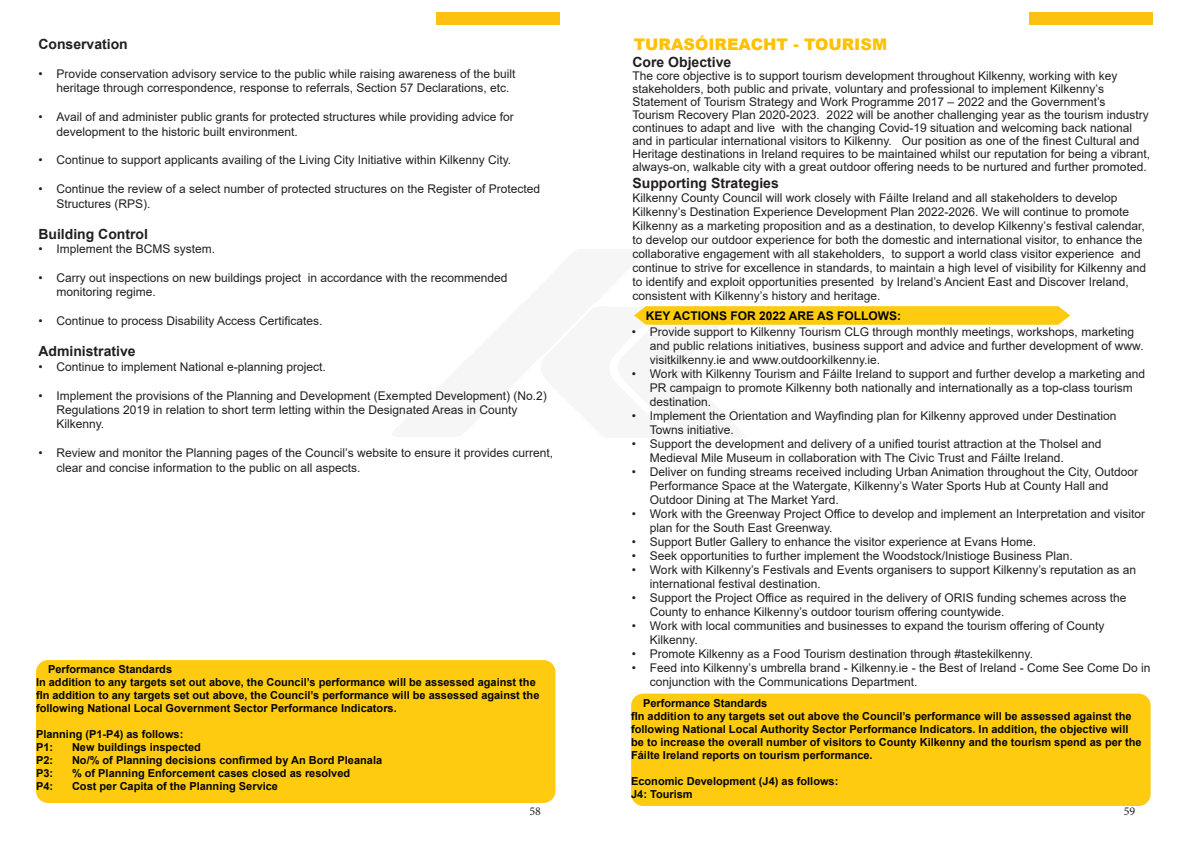
<style>
.page{position:relative;width:1191px;height:842px;background:#fff}
.page>*{position:absolute;margin:0;border:0;box-sizing:border-box;transform-origin:0 0}
.t1{font:900 16px "Arial";color:#ffc100}
.t2{font:700 14px "Arial";color:#231f20}
.t3{font:12px/14px "Arial";color:#231f20}
.t4{font:700 12px "Arial";color:#040503}
.t5{font:12px "Minion Pro";color:#231f20}
.t6{font:700 11px/13px "Arial";color:#040503}
</style>
<div class="page">
<div style="left:436px;top:12px;width:123px;height:13px;background:#fdc111"></div>
<div style="left:1028px;top:12px;width:124px;height:13px;background:#fdc111"></div>
<div style="left:36px;top:660px;width:519px;height:143px;background:#fecb10;border-radius:12px"></div>
<svg style="left:634px;top:306px;width:436px;height:19px;background:#fdcd1a"></svg>
<div style="left:631px;top:694px;width:519px;height:112px;background:#fecb10;border-radius:12px"></div>
<p class="t2" style="left:38px;top:34px;width:91px">Conservation</p>
<p class="t3" style="left:56px;top:67px;width:460px;line-height:14.4px;text-indent:-18px">• Provide conservation advisory service to the public while raising awareness of the built heritage through correspondence, response to referrals, Section 57 Declarations, etc.</p>
<p class="t3" style="left:56px;top:110px;width:459px;line-height:14.4px;text-indent:-18px">• Avail of and administer public grants for protected structures while providing advice for development to the historic built environment.</p>
<p class="t3" style="left:38px;top:153px;width:474px">• Continue to support applicants availing of the Living City Initiative within Kilkenny City.</p>
<p class="t3" style="left:56px;top:182px;width:485px;line-height:14.4px;text-indent:-18px">• Continue the review of a select number of protected structures on the Register of Protected<br>Structures (RPS).</p>
<p class="t2" style="left:38px;top:224px;width:111px">Building Control</p>
<p class="t3" style="left:38px;top:242px;width:178px">• Implement the BCMS system.</p>
<p class="t3" style="left:56px;top:271px;width:452px;line-height:14.4px;text-indent:-18px">• Carry out inspections on new buildings project in accordance with the recommended monitoring regime.</p>
<p class="t3" style="left:38px;top:314px;width:286px">• Continue to process Disability Access Certificates.</p>
<p class="t2" style="left:38px;top:342px;width:99px">Administrative</p>
<p class="t3" style="left:38px;top:360px;width:289px">• Continue to implement National e-planning project.</p>
<p class="t3" style="left:56px;top:388px;width:492px;line-height:14.4px;text-indent:-18px">• Implement the provisions of the Planning and Development (Exempted Development) (No.2)<br>Regulations 2019 in relation to short term letting within the Designated Areas in County<br>Kilkenny.</p>
<p class="t3" style="left:56px;top:446px;width:498px;line-height:14.4px;text-indent:-18px">• Review and monitor the Planning pages of the Council’s website to ensure it provides current, clear and concise information to the public on all aspects.</p>
<p class="t6" style="left:36px;top:663px;width:505px;text-indent:12px">Performance Standards<br>In addition to any targets set out above, the Council’s performance will be assessed against the fIn addition to any targets set out above, the Council’s performance will be assessed against the following National Local Government Sector Performance Indicators.</p>
<p class="t6" style="left:36px;top:728px;width:149px">Planning (P1-P4) as follows:<br>P1:</p>
<p class="t6" style="left:72px;top:741px;width:130px">New buildings inspected</p>
<p class="t6" style="left:36px;top:754px;width:19px">P2:</p>
<p class="t6" style="left:72px;top:754px;width:312px">No/% of Planning decisions confirmed by An Bord Pleanala</p>
<p class="t6" style="left:36px;top:767px;width:19px">P3:</p>
<p class="t6" style="left:72px;top:767px;width:280px">% of Planning Enforcement cases closed as resolved</p>
<p class="t6" style="left:36px;top:780px;width:19px">P4:</p>
<p class="t6" style="left:72px;top:780px;width:207px">Cost per Capita of the Planning Service</p>
<h1 class="t1" style="left:633px;top:33px;width:255px">TURASÓIREACHT - TOURISM</h1>
<p class="t2" style="left:632px;top:52px;width:100px">Core Objective</p>
<p class="t3" style="left:632px;top:69px;width:519px;line-height:13px">The core objective is to support tourism development throughout Kilkenny, working with key stakeholders, both public and private, voluntary and professional to implement Kilkenny’s Statement of Tourism Strategy and Work Programme 2017 – 2022 and the Government’s Tourism Recovery Plan 2020-2023. 2022 will be another challenging year as the tourism industry continues to adapt and live with the changing Covid-19 situation and welcoming back national and in particular international visitors to Kilkenny. Our position as one of the finest Cultural and Heritage destinations in Ireland requires to be maintained whilst our reputation for being a vibrant, always-on, walkable city with a great outdoor offering needs to be nurtured and further promoted.</p>
<p class="t2" style="left:632px;top:173px;width:148px">Supporting Strategies</p>
<p class="t3" style="left:632px;top:190px;width:515px">Kilkenny County Council will work closely with Fáilte Ireland and all stakeholders to develop Kilkenny’s Destination Experience Development Plan 2022-2026. We will continue to promote Kilkenny as a marketing proposition and as a destination, to develop Kilkenny’s festival calendar, to develop our outdoor experience for both the domestic and international visitor, to enhance the collaborative engagement with all stakeholders, to support a world class visitor experience and continue to strive for excellence in standards, to maintain a high level of visibility for Kilkenny and to identify and exploit opportunities presented by Ireland’s Ancient East and Discover Ireland, consistent with Kilkenny’s history and heritage.</p>
<p class="t4" style="left:646px;top:307px;width:257px">KEY ACTIONS FOR 2022 ARE AS FOLLOWS:</p>
<p class="t3" style="left:650px;top:325px;width:495px;text-indent:-18px">• Provide support to Kilkenny Tourism CLG through monthly meetings, workshops, marketing and public relations initiatives, business support and advice and further development of www. visitkilkenny.ie and www.outdoorkilkenny.ie.</p>
<p class="t3" style="left:650px;top:367px;width:497px;text-indent:-18px">• Work with Kilkenny Tourism and Fáilte Ireland to support and further develop a marketing and<br>PR campaign to promote Kilkenny both nationally and internationally as a top-class tourism destination.</p>
<p class="t3" style="left:650px;top:409px;width:468px;text-indent:-18px">• Implement the Orientation and Wayfinding plan for Kilkenny approved under Destination<br>Towns initiative.</p>
<p class="t3" style="left:650px;top:437px;width:453px;text-indent:-18px">• Support the development and delivery of a unified tourist attraction at the Tholsel and<br>Medieval Mile Museum in collaboration with The Civic Trust and Fáilte Ireland.</p>
<p class="t3" style="left:650px;top:465px;width:490px;text-indent:-18px">• Deliver on funding streams received including Urban Animation throughout the City, Outdoor<br>Performance Space at the Watergate, Kilkenny’s Water Sports Hub at County Hall and<br>Outdoor Dining at The Market Yard.</p>
<p class="t3" style="left:650px;top:507px;width:497px;text-indent:-18px">• Work with the Greenway Project Office to develop and implement an Interpretation and visitor plan for the South East Greenway.</p>
<p class="t3" style="left:632px;top:535px;width:406px">• Support Butler Gallery to enhance the visitor experience at Evans Home.</p>
<p class="t3" style="left:632px;top:549px;width:442px">• Seek opportunities to further implement the Woodstock/Inistioge Business Plan.</p>
<p class="t3" style="left:650px;top:563px;width:488px;text-indent:-18px">• Work with Kilkenny’s Festivals and Events organisers to support Kilkenny’s reputation as an international festival destination.</p>
<p class="t3" style="left:650px;top:591px;width:478px;text-indent:-18px">• Support the Project Office as required in the delivery of ORIS funding schemes across the<br>County to enhance Kilkenny’s outdoor tourism offering countywide.</p>
<p class="t3" style="left:650px;top:619px;width:456px;text-indent:-18px">• Work with local communities and businesses to expand the tourism offering of County<br>Kilkenny.</p>
<p class="t3" style="left:632px;top:647px;width:403px">• Promote Kilkenny as a Food Tourism destination through #tastekilkenny.</p>
<p class="t3" style="left:650px;top:661px;width:502px;text-indent:-18px">• Feed into Kilkenny’s umbrella brand - Kilkenny.ie - the Best of Ireland - Come See Come Do in conjunction with the Communications Department.</p>
<p class="t6" style="left:631px;top:696px;width:512px;text-indent:12px">Performance Standards<br>fIn addition to any targets set out above the Council’s performance will be assessed against the following National Local Authority Sector Performance Indicators. In addition, the objective will be to increase the overall number of visitors to County Kilkenny and the tourism spend as per the Fáilte Ireland reports on tourism performance.</p>
<p class="t6" style="left:631px;top:774px;width:209px">Economic Development (J4) as follows:<br>J4: Tourism</p>
<p class="t5" style="left:529px;top:803px;width:13px">58</p>
<p class="t5" style="left:1123px;top:803px;width:13px">59</p>
</div>
